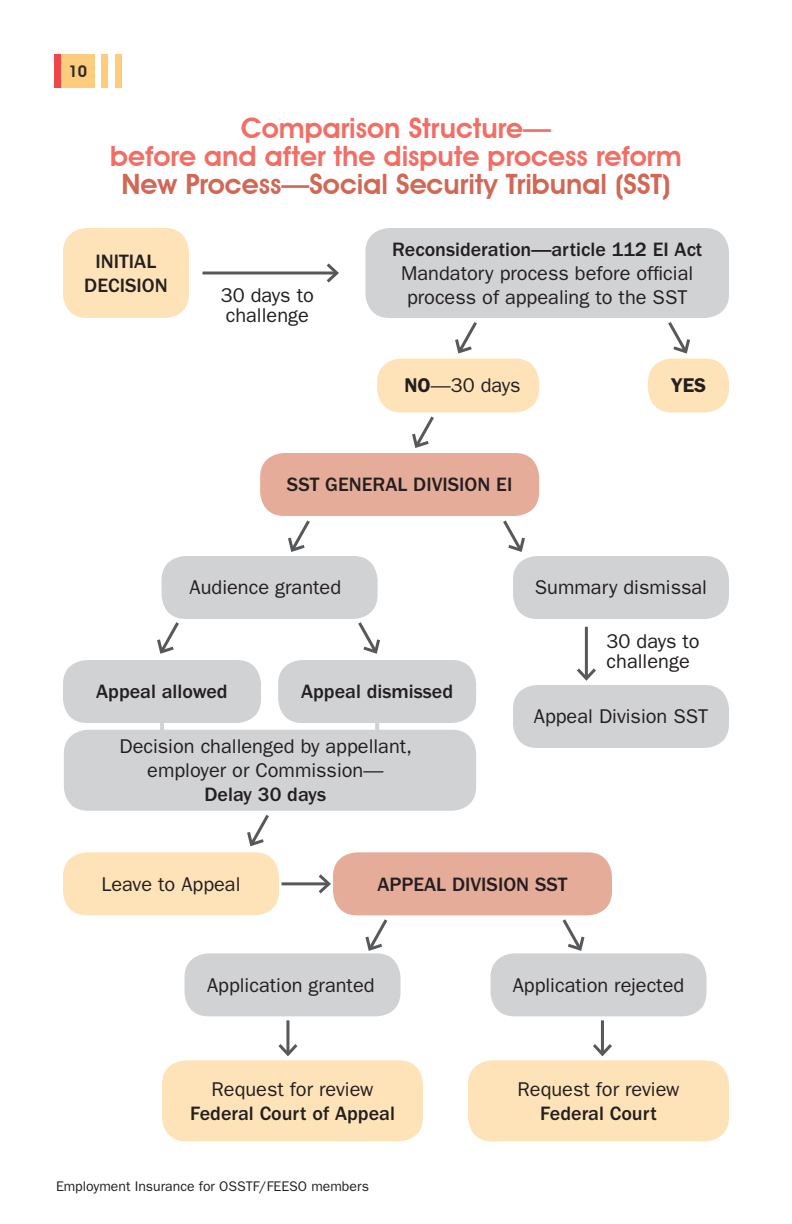
<style>
.page{position:relative;width:792px;height:1224px;background:#fff}
.page>*{position:absolute;margin:0;border:0;box-sizing:border-box;transform-origin:0 0}
.subheader{font:600 28px/28px "Avant Garde IT Cby BT";color:#f26e64;text-align:center}
.subheader-2{font:600 28px "Avant Garde IT Cby BT";color:#d06856}
.subheader-3{font:20px/24px "ITC Franklin Gothic Std";color:#231f20;text-align:center}
.t1{font:500 20px/24px "ITC Franklin Gothic Std";color:#231f20;text-align:center}
.subheader-4{font:600 20px "ITC Franklin Gothic Std";color:#231f20}
.t2{font:600 16px "Avant Garde IT Cby BT";color:#2c2b2a}
.t3{font:14px "ITC Franklin Gothic Std";color:#231f20}
.s1{font-weight:600}
.s2{font-weight:500}
.s3{font-weight:400}
</style>
<div class="page">
<div style="left:61px;top:54px;width:34px;height:34px;background:#fdcc7d"></div>
<div style="left:54px;top:54px;width:7px;height:34px;background:#ef464a"></div>
<div style="left:115px;top:54px;width:7px;height:34px;background:#fdcc7d"></div>
<div style="left:102px;top:54px;width:6px;height:34px;background:#fdcc7d"></div>
<hr style="left:160px;top:710px;width:4px;height:32px;background:#d1d2d4">
<hr style="left:375px;top:710px;width:4px;height:32px;background:#d1d2d4">
<div style="left:260px;top:453px;width:279px;height:63px;background:#e6ac9a;border-radius:24px"></div>
<div style="left:63px;top:852px;width:216px;height:63px;background:#fee3b9;border-radius:24px"></div>
<div style="left:333px;top:852px;width:279px;height:63px;background:#e6ac9a;border-radius:24px"></div>
<div style="left:468px;top:1060px;width:261px;height:81px;background:#fee3b9;border-radius:24px"></div>
<div style="left:162px;top:1060px;width:261px;height:81px;background:#fee3b9;border-radius:24px"></div>
<div style="left:490px;top:953px;width:216px;height:63px;background:#d1d2d4;border-radius:24px"></div>
<div style="left:184px;top:953px;width:216px;height:63px;background:#d1d2d4;border-radius:24px"></div>
<div style="left:162px;top:556px;width:216px;height:63px;background:#d1d2d4;border-radius:24px"></div>
<div style="left:513px;top:556px;width:216px;height:63px;background:#d1d2d4;border-radius:24px"></div>
<div style="left:63px;top:660px;width:198px;height:63px;background:#d1d2d4;border-radius:24px"></div>
<div style="left:278px;top:660px;width:198px;height:63px;background:#d1d2d4;border-radius:24px"></div>
<div style="left:64px;top:730px;width:412px;height:81px;background:#d1d2d4;border-radius:24px"></div>
<div style="left:513px;top:685px;width:216px;height:63px;background:#d1d2d4;border-radius:24px"></div>
<div style="left:648px;top:358px;width:81px;height:54px;background:#fee3b9;border-radius:24px"></div>
<div style="left:377px;top:358px;width:162px;height:54px;background:#fee3b9;border-radius:24px"></div>
<div style="left:63px;top:228px;width:126px;height:90px;background:#fee3b9;border-radius:24px"></div>
<div style="left:365px;top:228px;width:364px;height:90px;background:#d1d2d4;border-radius:24px"></div>
<hr style="left:202px;top:272px;width:135px;height:2px;background:#57585a">
<svg style="left:323px;top:263px;width:16px;height:20px"></svg>
<hr style="left:282px;top:882px;width:47px;height:3px;background:#57585a">
<svg style="left:315px;top:874px;width:16px;height:20px"></svg>
<svg style="left:455px;top:322px;width:22px;height:32px"></svg>
<svg style="left:288px;top:520px;width:22px;height:32px"></svg>
<svg style="left:157px;top:622px;width:22px;height:32px"></svg>
<svg style="left:365px;top:919px;width:23px;height:32px"></svg>
<svg style="left:247px;top:814px;width:22px;height:33px"></svg>
<svg style="left:412px;top:416px;width:22px;height:32px"></svg>
<svg style="left:668px;top:322px;width:22px;height:32px"></svg>
<svg style="left:503px;top:520px;width:22px;height:32px"></svg>
<svg style="left:358px;top:622px;width:22px;height:32px"></svg>
<svg style="left:562px;top:919px;width:23px;height:32px"></svg>
<hr style="left:585px;top:627px;width:3px;height:52px;background:#57585a">
<svg style="left:577px;top:665px;width:19px;height:16px"></svg>
<hr style="left:286px;top:1020px;width:3px;height:34px;background:#57585a">
<svg style="left:278px;top:1041px;width:20px;height:16px"></svg>
<hr style="left:601px;top:1020px;width:3px;height:34px;background:#57585a">
<svg style="left:593px;top:1044px;width:19px;height:13px"></svg>
<p class="t2" style="left:68px;top:62px;width:20px">10</p>
<p class="subheader" style="left:110px;top:114px;width:573px">Comparison Structure—<br>before and after the dispute process reform</p>
<p class="subheader-2" style="left:122px;top:168px;width:550px">New Process—Social Security Tribunal (SST)</p>
<p class="t1" style="left:96px;top:249px;width:62px">INITIAL</p>
<p class="t1" style="left:84px;top:273px;width:85px">DECISION</p>
<p class="subheader-3" style="left:221px;top:283px;width:95px">30 days to</p>
<p class="subheader-3" style="left:226px;top:303px;width:85px">challenge</p>
<p class="t1" style="left:392px;top:237px;width:312px">Reconsideration—article 112 EI Act</p>
<p class="subheader-3" style="left:401px;top:261px;width:294px">Mandatory process before official</p>
<p class="subheader-3" style="left:407px;top:285px;width:282px">process of appealing to the SST</p>
<p class="subheader-3" style="left:404px;top:374px;width:118px"><span class="s1">NO</span>—30 days</p>
<p class="subheader-4" style="left:671px;top:374px;width:37px">YES</p>
<p class="t1" style="left:287px;top:473px;width:227px">SST GENERAL DIVISION EI</p>
<p class="subheader-3" style="left:190px;top:576px;width:153px">Audience granted</p>
<p class="subheader-3" style="left:535px;top:576px;width:174px">Summary dismissal</p>
<p class="subheader-3" style="left:607px;top:629px;width:95px">30 days to</p>
<p class="subheader-3" style="left:607px;top:649px;width:85px">challenge</p>
<p class="t1" style="left:96px;top:680px;width:133px">Appeal allowed</p>
<p class="t1" style="left:301px;top:680px;width:153px">Appeal dismissed</p>
<p class="subheader-3" style="left:119px;top:734px;width:294px">Decision challenged by appellant,</p>
<p class="subheader-3" style="left:147px;top:758px;width:238px">employer or Commission—<br><span class="s2">Delay 30 days</span></p>
<p class="subheader-3" style="left:534px;top:705px;width:176px">Appeal Division SST</p>
<p class="subheader-3" style="left:101px;top:872px;width:141px">Leave to Appeal</p>
<p class="t1" style="left:377px;top:872px;width:192px">APPEAL DIVISION SST</p>
<p class="subheader-3" style="left:207px;top:973px;width:169px">Application granted</p>
<p class="subheader-3" style="left:513px;top:973px;width:173px">Application rejected</p>
<p class="t1" style="left:190px;top:1077px;width:206px"><span class="s3">Request for review<br></span>Federal Court of Appeal</p>
<p class="t3" style="left:56px;top:1178px;width:315px">Employment Insurance for OSSTF/FEESO members</p>
<p class="subheader-3" style="left:518px;top:1077px;width:163px">Request for review<br><span class="s2">Federal Court</span></p>
</div>
